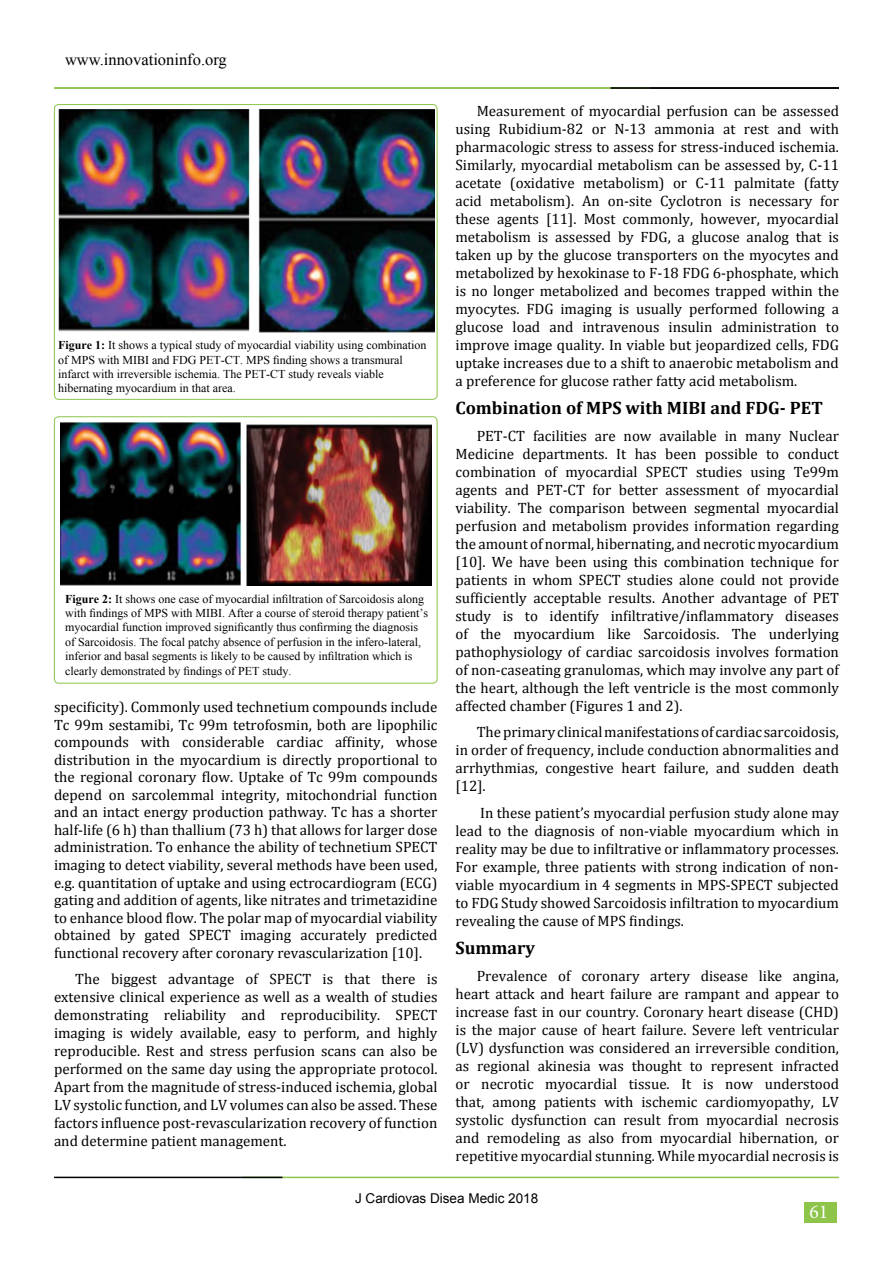
<style>
.page{position:relative;width:893px;height:1263px;background:#fff}
.page>*{position:absolute;margin:0;border:0;box-sizing:border-box;transform-origin:0 0}
.t1{font:19.5px "Minion Pro";color:#fff}
.t2{font:700 18px "Cambria";color:#000}
.t3{font:16.5px "Times New Roman";color:#000}
.t4{font:15px/18px "Cambria";color:#000;text-align:justify}
.t5{font:13.5px "Arial";color:#000}
.t6{font:12px/14.4px "Times New Roman";color:#000}
.s1{font-weight:700}
</style>
<div class="page">
<div style="left:804px;top:1202px;width:32px;height:21px;background:#8dc449"></div>
<hr style="left:242px;top:1177px;width:597px;height:1px;background:#8dc449">
<hr style="left:54px;top:1177px;width:228px;height:1px;background:#000101">
<hr style="left:54px;top:87px;width:597px;height:2px;background:#8dc449">
<hr style="left:610px;top:87px;width:229px;height:2px;background:#000101">
<img style="left:58px;top:110px;width:377px;height:222px">
<div style="left:54px;top:104px;width:383px;height:295px;border:1px solid #8dc449;border-radius:4px"></div>
<img style="left:61px;top:422px;width:371px;height:164px">
<div style="left:54px;top:417px;width:383px;height:266px;border:1px solid #8dc449;border-radius:4px"></div>
<p class="t3" style="left:65px;top:49px;width:163px">www.innovationinfo.org</p>
<p class="t6" style="left:58px;top:338px;width:370px"><span class="s1">Figure 1:</span> It shows a typical study of myocardial viability using combination of MPS with MIBI and FDG PET-CT. MPS finding shows a transmural infarct with irreversible ischemia. The PET-CT study reveals viable hibernating myocardium in that area.</p>
<p class="t6" style="left:65px;top:591px;width:364px"><span class="s1">Figure 2:</span> It shows one case of myocardial infiltration of Sarcoidosis along with findings of MPS with MIBI. After a course of steroid therapy patient’s myocardial function improved significantly thus confirming the diagnosis of Sarcoidosis. The focal patchy absence of perfusion in the infero-lateral, inferior and basal segments is likely to be caused by infiltration which is clearly demonstrated by findings of PET study.</p>
<p class="t4" style="left:54px;top:698px;width:385px;line-height:17.5px">specificity). Commonly used technetium compounds include Tc 99m sestamibi, Tc 99m tetrofosmin, both are lipophilic compounds with considerable cardiac affinity, whose distribution in the myocardium is directly proportional to the regional coronary flow. Uptake of Tc 99m compounds depend on sarcolemmal integrity, mitochondrial function and an intact energy production pathway. Tc has a shorter half-life (6 h) than thallium (73 h) that allows for larger dose administration. To enhance the ability of technetium SPECT imaging to detect viability, several methods have been used, e.g. quantitation of uptake and using ectrocardiogram (ECG) gating and addition of agents, like nitrates and trimetazidine to enhance blood flow. The polar map of myocardial viability obtained by gated SPECT imaging accurately predicted functional recovery after coronary revascularization [10].</p>
<p class="t4" style="left:54px;top:970px;width:385px;text-indent:21px">The biggest advantage of SPECT is that there is extensive clinical experience as well as a wealth of studies demonstrating reliability and reproducibility. SPECT imaging is widely available, easy to perform, and highly reproducible. Rest and stress perfusion scans can also be performed on the same day using the appropriate protocol.<br>Apart from the magnitude of stress-induced ischemia, global LV systolic function, and LV volumes can also be assed. These factors influence post-revascularization recovery of function and determine patient management.</p>
<p class="t4" style="left:455px;top:102px;width:385px;text-indent:21px">Measurement of myocardial perfusion can be assessed using Rubidium-82 or N-13 ammonia at rest and with pharmacologic stress to assess for stress-induced ischemia.<br>Similarly, myocardial metabolism can be assessed by, C-11 acetate (oxidative metabolism) or C-11 palmitate (fatty acid metabolism). An on-site Cyclotron is necessary for these agents [11]. Most commonly, however, myocardial metabolism is assessed by FDG, a glucose analog that is taken up by the glucose transporters on the myocytes and metabolized by hexokinase to F-18 FDG 6-phosphate, which is no longer metabolized and becomes trapped within the myocytes. FDG imaging is usually performed following a glucose load and intravenous insulin administration to improve image quality. In viable but jeopardized cells, FDG uptake increases due to a shift to anaerobic metabolism and a preference for glucose rather fatty acid metabolism.</p>
<p class="t2" style="left:455px;top:395px;width:369px">Combination of MPS with MIBI and FDG- PET</p>
<p class="t4" style="left:455px;top:426px;width:385px;text-indent:21px">PET-CT facilities are now available in many Nuclear Medicine departments. It has been possible to conduct combination of myocardial SPECT studies using Te99m agents and PET-CT for better assessment of myocardial viability. The comparison between segmental myocardial perfusion and metabolism provides information regarding the amount of normal, hibernating, and necrotic myocardium [10]. We have been using this combination technique for patients in whom SPECT studies alone could not provide sufficiently acceptable results. Another advantage of PET study is to identify infiltrative/inflammatory diseases of the myocardium like Sarcoidosis. The underlying pathophysiology of cardiac sarcoidosis involves formation of non-caseating granulomas, which may involve any part of the heart, although the left ventricle is the most commonly affected chamber (Figures 1 and 2).</p>
<p class="t4" style="left:455px;top:723px;width:385px;text-indent:21px">The primary clinical manifestations of cardiac sarcoidosis, in order of frequency, include conduction abnormalities and arrhythmias, congestive heart failure, and sudden death [12].</p>
<p class="t4" style="left:455px;top:803px;width:385px;text-indent:25px">In these patient’s myocardial perfusion study alone may lead to the diagnosis of non-viable myocardium which in reality may be due to infiltrative or inflammatory processes.<br>For example, three patients with strong indication of non&shy;viable myocardium in 4 segments in MPS-SPECT subjected to FDG Study showed Sarcoidosis infiltration to myocardium revealing the cause of MPS findings.</p>
<p class="t2" style="left:455px;top:935px;width:81px">Summary</p>
<p class="t4" style="left:455px;top:966px;width:385px;text-indent:21px">Prevalence of coronary artery disease like angina, heart attack and heart failure are rampant and appear to increase fast in our country. Coronary heart disease (CHD) is the major cause of heart failure. Severe left ventricular (LV) dysfunction was considered an irreversible condition, as regional akinesia was thought to represent infracted or necrotic myocardial tissue. It is now understood that, among patients with ischemic cardiomyopathy, LV systolic dysfunction can result from myocardial necrosis and remodeling as also from myocardial hibernation, or repetitive myocardial stunning. While myocardial necrosis is</p>
<p class="t5" style="left:355px;top:1190px;width:185px">J Cardiovas Disea Medic 2018</p>
<h1 class="t1" style="left:809px;top:1199px;width:20px">61</h1>
</div>
